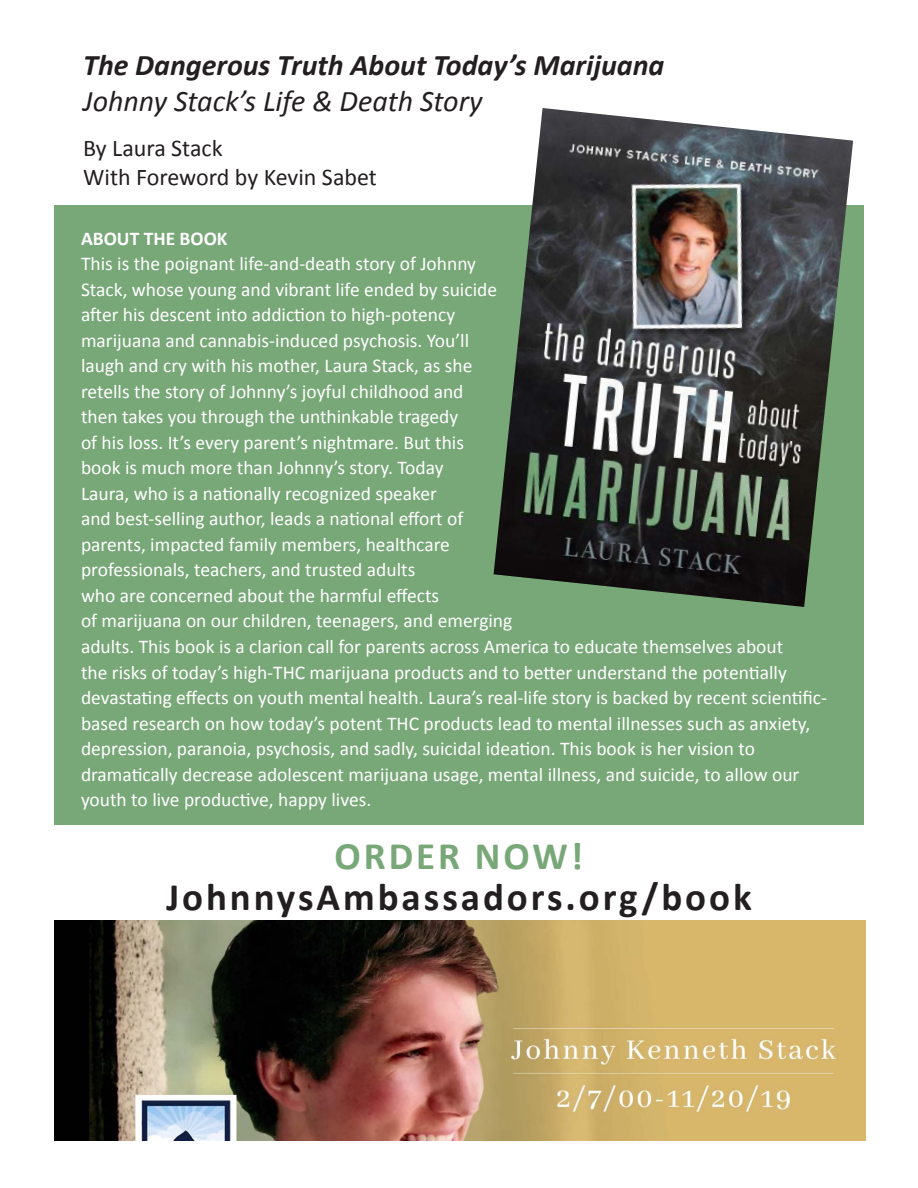
<style>
.page{position:relative;width:918px;height:1188px;background:#fff}
.page>*{position:absolute;margin:0;border:0;box-sizing:border-box;transform-origin:0 0}
.t1{font:700 39px "Calibri";letter-spacing:.075em;color:#231f20}
.t2{font:700 39px "Calibri";color:#78a778}
.t3{font:italic 700 30px "Calibri";color:#231f20}
.t4{font:italic 30px "Calibri";color:#231f20}
.t5{font:24px/28.8px "Calibri";color:#231f20}
.t6{font:19.5px/25.5px "Calibri";color:#fff}
.t7{font:700 19.5px "Calibri";color:#fff}
</style>
<div class="page">
<div style="left:54px;top:205px;width:810px;height:628px;background:#78a778"></div>
<img style="left:494px;top:108px;width:359px;height:499px">
<div style="left:54px;top:825px;width:810px;height:100px;background:#fff"></div>
<img style="left:54px;top:920px;width:811px;height:220px">
<h2 class="t3" style="left:83px;top:46px;width:583px">The Dangerous Truth About Today’s Marijuana</h2>
<h2 class="t4" style="left:83px;top:82px;width:401px">Johnny Stack’s Life &amp; Death Story</h2>
<p class="t5" style="left:83px;top:133px;width:295px">By Laura Stack<br>With Foreword by Kevin Sabet</p>
<p class="t7" style="left:81px;top:226px;width:112px">ABOUT THE BOOK</p>
<p class="t6" style="left:81px;top:250px;width:748px">This is the poignant life-and-death story of Johnny<br>Stack, whose young and vibrant life ended by suicide<br>after his descent into addiction to high-potency<br>marijuana and cannabis-induced psychosis. You’ll<br>laugh and cry with his mother, Laura Stack, as she<br>retells the story of Johnny’s joyful childhood and<br>then takes you through the unthinkable tragedy<br>of his loss. It’s every parent’s nightmare. But this<br>book is much more than Johnny’s story. Today<br>Laura, who is a nationally recognized speaker<br>and best-selling author, leads a national effort of<br>parents, impacted family members, healthcare<br>professionals, teachers, and trusted adults<br>who are concerned about the harmful effects<br>of marijuana on our children, teenagers, and emerging<br>adults. This book is a clarion call for parents across America to educate themselves about<br>the risks of today’s high-THC marijuana products and to better understand the potentially devastating effects on youth mental health. Laura’s real-life story is backed by recent scientific&shy;based research on how today’s potent THC products lead to mental illnesses such as anxiety, depression, paranoia, psychosis, and sadly, suicidal ideation. This book is her vision to dramatically decrease adolescent marijuana usage, mental illness, and suicide, to allow our youth to live productive, happy lives.</p>
<h1 class="t2" style="left:335px;top:832px;width:27px">ORD</h1>
<h1 class="t2" style="left:416px;top:832px;width:168px">ER NOW!</h1>
<h1 class="t1" style="left:166px;top:873px;width:587px">JohnnysAmbassadors.org/book</h1>
</div>
